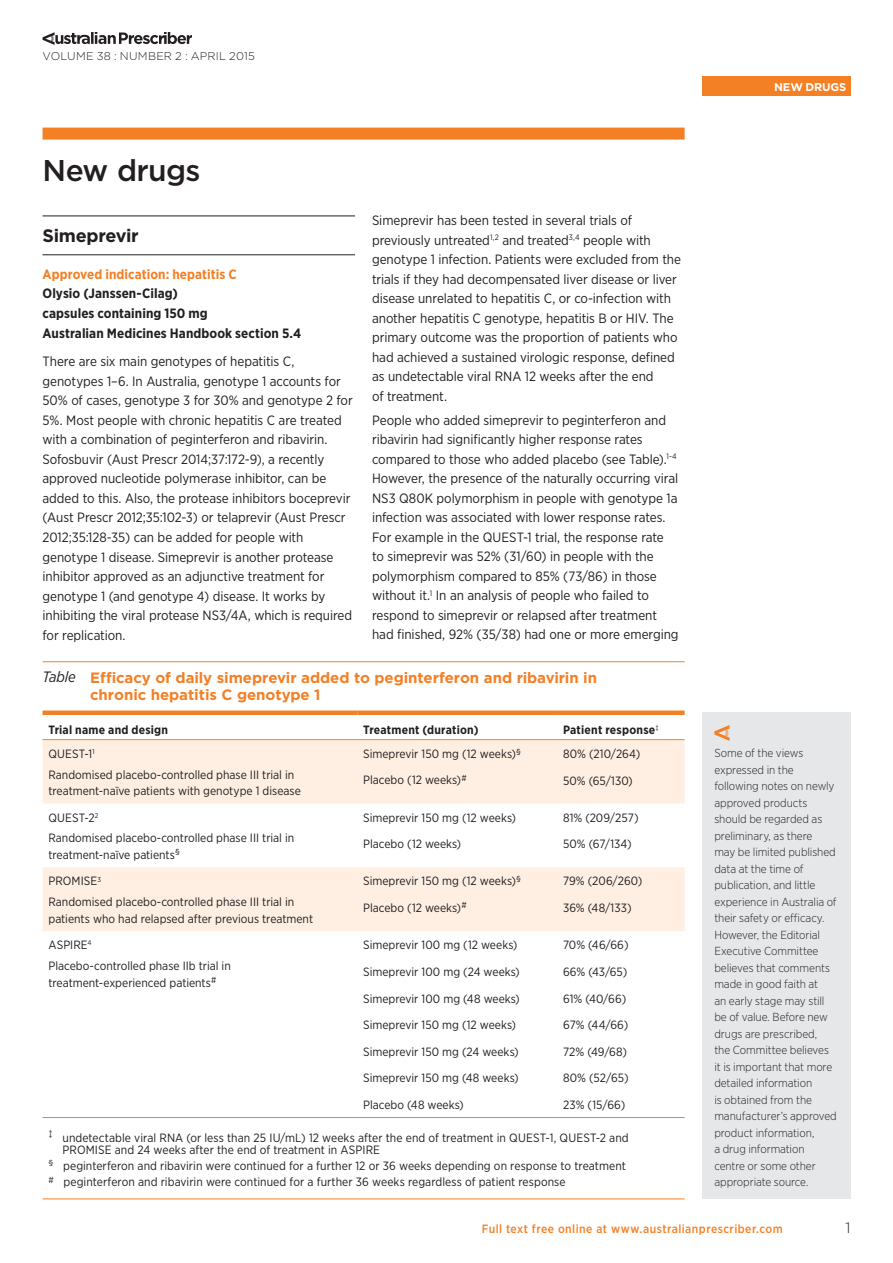
<style>
.page{position:relative;width:893px;height:1263px;background:#fff}
.page>*{position:absolute;margin:0;border:0;box-sizing:border-box;transform-origin:0 0}
.Primary_Heading{font:500 30px "Gotham";letter-spacing:-.02em;color:#231f20}
.New_Drug_Name{font:700 18px "Gotham";letter-spacing:-.015em;color:#231f20}
.Table_Fig_Header{font:700 15px/17.2px "Gotham";letter-spacing:-.005em;color:#f48026}
.Page_number{font:300 15px "Gotham";color:#231f20}
.Body_Text{font:13.5px/19.5px "Gotham Narrow";letter-spacing:-.005em;color:#231f20}
.New_Drug_Details{font:700 13.5px "Gotham Narrow";letter-spacing:.005em;color:#231f20}
.New_Drug_Indication{font:700 13.5px "Gotham Narrow";letter-spacing:.005em;color:#f48026}
.Table_Fig_Text{font:12px/16.5px "Gotham Narrow";color:#231f20}
.Table_Fig_Legend{font:12px/12px "Gotham Narrow";letter-spacing:.005em;color:#231f20}
.Table_Fig_Column_Hea{font:700 12px "Gotham Narrow";letter-spacing:.02em;color:#231f20}
.URL{font:500 12px "Gotham Narrow";letter-spacing:.035em;color:#f48026}
.New_Drugs_Intro{font:300 11.7px/16.5px "Gotham Narrow";letter-spacing:-.005em;color:#231f20}
.t1{font:300 11.25px "Gotham";letter-spacing:.02em;color:#231f20}
.t2{font:700 11.25px "Gotham";letter-spacing:-.015em;color:#fff}
.s1{font-family:"Gotham Narrow";font-weight:400;font-style:italic;color:#231f20}
</style>
<div class="page">
<div style="left:702px;top:77px;width:148px;height:19px;background:#f48026"></div>
<svg style="left:43px;top:32px;width:149px;height:13px"></svg>
<div style="left:702px;top:712px;width:148px;height:487px;background:#e6e7e9"></div>
<svg style="left:714px;top:725px;width:15px;height:16px"></svg>
<hr style="left:43px;top:216px;width:312px;height:1px;background:#231f20">
<hr style="left:43px;top:254px;width:312px;height:1px;background:#231f20">
<div style="left:43px;top:128px;width:642px;height:12px;background:#f48026"></div>
<svg style="left:43px;top:740px;width:642px;height:191px;fill:#feefe2"></svg>
<hr style="left:43px;top:661px;width:314px;height:1px;background:#f48026">
<hr style="left:357px;top:661px;width:200px;height:1px;background:#f48026">
<hr style="left:557px;top:661px;width:128px;height:1px;background:#f48026">
<hr style="left:43px;top:739px;width:314px;height:1px;background:#f48026">
<hr style="left:357px;top:739px;width:200px;height:1px;background:#f48026">
<hr style="left:557px;top:739px;width:128px;height:1px;background:#f48026">
<div style="left:43px;top:710px;width:314px;height:5px;background:#f48026"></div>
<div style="left:357px;top:710px;width:200px;height:5px;background:#f48026"></div>
<div style="left:557px;top:710px;width:128px;height:5px;background:#f48026"></div>
<hr style="left:43px;top:1117px;width:314px;height:1px;background:#f48026">
<hr style="left:357px;top:1117px;width:200px;height:1px;background:#f48026">
<hr style="left:557px;top:1117px;width:128px;height:1px;background:#f48026">
<hr style="left:43px;top:1198px;width:314px;height:1px;background:#f48026">
<hr style="left:357px;top:1198px;width:200px;height:1px;background:#f48026">
<hr style="left:557px;top:1198px;width:128px;height:1px;background:#f48026">
<p class="t1" style="left:43px;top:48px;width:214px">VOLUME 38 : NUMBER 2 : APRIL 2015</p>
<p class="Primary_Heading" style="left:43px;top:150px;width:160px">New drugs</p>
<p class="Body_Text" style="left:372px;top:211px;width:310px">Simeprevir has been tested in several trials of previously untreated<sup>1,2</sup> and treated<sup>3,4</sup> people with genotype 1 infection. Patients were excluded from the trials if they had decompensated liver disease or liver disease unrelated to hepatitis C, or co-infection with another hepatitis C genotype, hepatitis B or HIV. The primary outcome was the proportion of patients who had achieved a sustained virologic response, defined as undetectable viral RNA 12 weeks after the end<br>of treatment.</p>
<p class="Body_Text" style="left:372px;top:410px;width:308px">People who added simeprevir to peginterferon and ribavirin had significantly higher response rates compared to those who added placebo (see Table).<sup>1-4<br></sup>However, the presence of the naturally occurring viral NS3 Q80K polymorphism in people with genotype 1a infection was associated with lower response rates.<br>For example in the QUEST-1 trial, the response rate to simeprevir was 52% (31/60) in people with the polymorphism compared to 85% (73/86) in those without it.<sup>1</sup> In an analysis of people who failed to respond to simeprevir or relapsed after treatment had finished, 92% (35/38) had one or more emerging</p>
<p class="New_Drug_Name" style="left:43px;top:223px;width:98px">Simeprevir</p>
<p class="New_Drug_Indication" style="left:43px;top:265px;width:196px">Approved indication: hepatitis C</p>
<p class="New_Drug_Details" style="left:43px;top:285px;width:137px">Olysio (Janssen-Cilag)</p>
<p class="New_Drug_Details" style="left:43px;top:305px;width:167px">capsules containing 150 mg</p>
<p class="New_Drug_Details" style="left:43px;top:324px;width:260px">Australian Medicines Handbook section 5.4</p>
<p class="Body_Text" style="left:43px;top:351px;width:312px">There are six main genotypes of hepatitis C, genotypes 1–6. In Australia, genotype 1 accounts for 50% of cases, genotype 3 for 30% and genotype 2 for 5%. Most people with chronic hepatitis C are treated with a combination of peginterferon and ribavirin.<br>Sofosbuvir (Aust Prescr 2014;37:172-9), a recently approved nucleotide polymerase inhibitor, can be added to this. Also, the protease inhibitors boceprevir (Aust Prescr 2012;35:102-3) or telaprevir (Aust Prescr 2012;35:128‑35) can be added for people with genotype 1 disease. Simeprevir is another protease inhibitor approved as an adjunctive treatment for genotype 1 (and genotype 4) disease. It works by inhibiting the viral protease NS3/4A, which is required for replication.</p>
<p class="Table_Fig_Header" style="left:90px;top:669px;width:508px;text-indent:-48px"><span class="s1">Table</span> Efficacy of daily simeprevir added to peginterferon and ribavirin in chronic hepatitis C genotype 1</p>
<p class="Table_Fig_Column_Hea" style="left:49px;top:722px;width:121px">Trial name and design</p>
<p class="Table_Fig_Column_Hea" style="left:363px;top:722px;width:117px">Treatment (duration)</p>
<p class="Table_Fig_Column_Hea" style="left:563px;top:722px;width:97px">Patient response<sup>‡</sup></p>
<p class="Table_Fig_Text" style="left:49px;top:745px;width:48px">QUEST-1<sup>1</sup></p>
<p class="Table_Fig_Text" style="left:49px;top:766px;width:254px">Randomised placebo-controlled phase III trial in treatment‑naïve patients with genotype 1 disease</p>
<p class="Table_Fig_Text" style="left:363px;top:745px;width:159px">Simeprevir 150 mg (12 weeks)<sup>§</sup></p>
<p class="Table_Fig_Text" style="left:563px;top:745px;width:79px">80% (210/264)</p>
<p class="Table_Fig_Text" style="left:363px;top:772px;width:105px">Placebo (12 weeks)<sup>#</sup></p>
<p class="Table_Fig_Text" style="left:563px;top:772px;width:71px">50% (65/130)</p>
<p class="Table_Fig_Text" style="left:49px;top:809px;width:51px">QUEST-2<sup>2</sup></p>
<p class="Table_Fig_Text" style="left:49px;top:830px;width:247px">Randomised placebo-controlled phase III trial in treatment‑naïve patients<sup>§</sup></p>
<p class="Table_Fig_Text" style="left:49px;top:873px;width:54px">PROMISE<sup>3</sup></p>
<p class="Table_Fig_Text" style="left:49px;top:893px;width:266px">Randomised placebo-controlled phase III trial in patients who had relapsed after previous treatment</p>
<p class="Table_Fig_Text" style="left:363px;top:809px;width:154px">Simeprevir 150 mg (12 weeks)</p>
<p class="Table_Fig_Text" style="left:563px;top:809px;width:77px">81% (209/257)</p>
<p class="Table_Fig_Text" style="left:363px;top:835px;width:100px">Placebo (12 weeks)</p>
<p class="Table_Fig_Text" style="left:563px;top:835px;width:70px">50% (67/134)</p>
<p class="Table_Fig_Text" style="left:363px;top:873px;width:159px">Simeprevir 150 mg (12 weeks)<sup>§</sup></p>
<p class="Table_Fig_Text" style="left:563px;top:873px;width:81px">79% (206/260)</p>
<p class="Table_Fig_Text" style="left:363px;top:899px;width:105px">Placebo (12 weeks)<sup>#</sup></p>
<p class="Table_Fig_Text" style="left:563px;top:899px;width:70px">36% (48/133)</p>
<p class="Table_Fig_Text" style="left:363px;top:937px;width:156px">Simeprevir 100 mg (12 weeks)</p>
<p class="Table_Fig_Text" style="left:563px;top:937px;width:67px">70% (46/66)</p>
<p class="Table_Fig_Text" style="left:363px;top:963px;width:158px">Simeprevir 100 mg (24 weeks)</p>
<p class="Table_Fig_Text" style="left:563px;top:963px;width:66px">66% (43/65)</p>
<p class="Table_Fig_Text" style="left:363px;top:990px;width:158px">Simeprevir 100 mg (48 weeks)</p>
<p class="Table_Fig_Text" style="left:563px;top:990px;width:65px">61% (40/66)</p>
<p class="Table_Fig_Text" style="left:363px;top:1016px;width:154px">Simeprevir 150 mg (12 weeks)</p>
<p class="Table_Fig_Text" style="left:563px;top:1016px;width:67px">67% (44/66)</p>
<p class="Table_Fig_Text" style="left:363px;top:1043px;width:157px">Simeprevir 150 mg (24 weeks)</p>
<p class="Table_Fig_Text" style="left:563px;top:1043px;width:66px">72% (49/68)</p>
<p class="Table_Fig_Text" style="left:363px;top:1070px;width:157px">Simeprevir 150 mg (48 weeks)</p>
<p class="Table_Fig_Text" style="left:563px;top:1070px;width:67px">80% (52/65)</p>
<p class="Table_Fig_Text" style="left:363px;top:1096px;width:102px">Placebo (48 weeks)</p>
<p class="Table_Fig_Text" style="left:563px;top:1096px;width:64px">23% (15/66)</p>
<p class="Table_Fig_Legend" style="left:63px;top:1131px;width:568px;text-indent:-14px"><sup>‡</sup> undetectable viral RNA (or less than 25 IU/mL) 12 weeks after the end of treatment in QUEST-1, QUEST-2 and<br>PROMISE and 24 weeks after the end of treatment in ASPIRE</p>
<p class="Table_Fig_Legend" style="left:49px;top:1159px;width:579px"><sup>§</sup> peginterferon and ribavirin were continued for a further 12 or 36 weeks depending on response to treatment</p>
<p class="Table_Fig_Legend" style="left:49px;top:1176px;width:519px"><sup>#</sup> peginterferon and ribavirin were continued for a further 36 weeks regardless of patient response</p>
<p class="Table_Fig_Text" style="left:49px;top:937px;width:44px">ASPIRE<sup>4</sup></p>
<p class="Table_Fig_Text" style="left:49px;top:957px;width:184px">Placebo-controlled phase IIb trial in treatment-experienced patients<sup>#</sup></p>
<p class="t2" style="left:774px;top:79px;width:74px">NEW DRUGS</p>
<p class="New_Drugs_Intro" style="left:714px;top:745px;width:124px">Some of the views expressed in the following notes on newly approved products should be regarded as preliminary, as there<br>may be limited published data at the time of publication, and little experience in Australia of their safety or efficacy.<br>However, the Editorial<br>Executive Committee believes that comments made in good faith at<br>an early stage may still be of value. Before new drugs are prescribed,<br>the Committee believes it is important that more detailed information<br>is obtained from the manufacturer’s approved product information,<br>a drug information centre or some other appropriate source.</p>
<p class="URL" style="left:482px;top:1221px;width:302px">Full text free online at www.australianprescriber.com</p>
<p class="Page_number" style="left:845px;top:1218px;width:7px">1</p>
</div>
